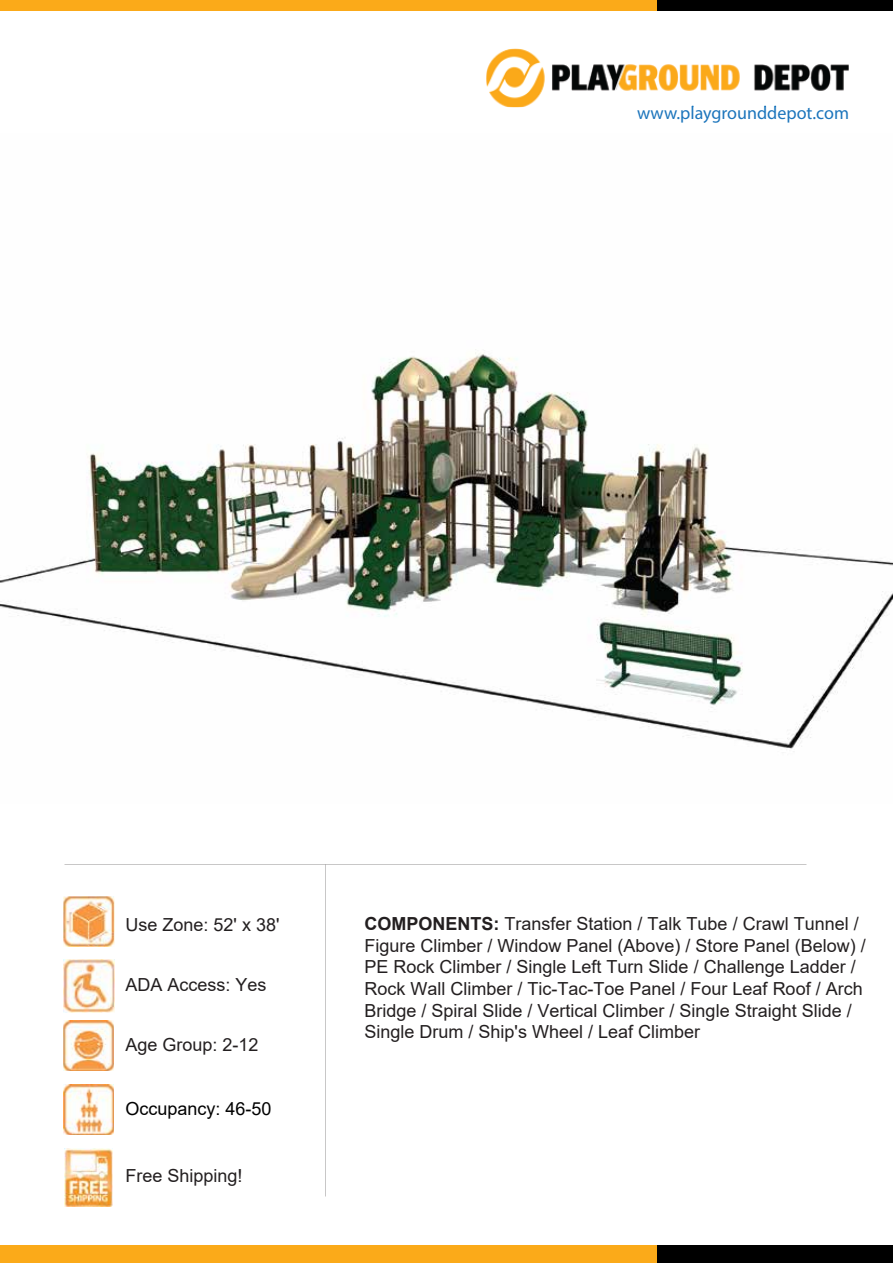
<style>
.page{position:relative;width:893px;height:1263px;background:#fff}
.page>*{position:absolute;margin:0;border:0;box-sizing:border-box;transform-origin:0 0}
.t1{font:18px/21.6px "Arial";color:#231f20}
.t2{font:18px "Myriad Pro";color:#1c75bc}
.t3{font:18px "Arial";color:#000}
.s1{font-weight:700}
</style>
<div class="page">
<div style="left:0;top:1245px;width:674px;height:18px;background:#fbaa19"></div>
<div style="left:658px;top:1245px;width:235px;height:18px;background:#000"></div>
<div style="left:0;top:0;width:674px;height:11px;background:#fbaa19"></div>
<div style="left:658px;top:0;width:235px;height:11px;background:#000"></div>
<img style="left:486px;top:49px;width:363px;height:58px">
<img style="left:692px;top:106px;width:84px;height:1px">
<img style="left:0;top:352px;width:893px;height:400px">
<img style="left:63px;top:896px;width:51px;height:50px">
<img style="left:63px;top:1021px;width:51px;height:50px">
<img style="left:64px;top:1085px;width:50px;height:50px">
<img style="left:65px;top:1148px;width:48px;height:58px">
<img style="left:63px;top:960px;width:51px;height:52px">
<p class="t2" style="left:637px;top:101px;width:213px">www.playgrounddepot.com</p>
<p class="t1" style="left:125px;top:913px;width:155px">Use Zone: 52' x 38'</p>
<p class="t1" style="left:125px;top:973px;width:143px">ADA Access: Yes</p>
<p class="t1" style="left:125px;top:1033px;width:135px">Age Group: 2-12</p>
<p class="t3" style="left:125px;top:1096px;width:148px">Occupancy: 46-50</p>
<p class="t1" style="left:125px;top:1165px;width:119px">Free Shipping!</p>
<p class="t1" style="left:365px;top:913px;width:503px"><span class="s1">COMPONENTS:</span> Transfer Station / Talk Tube / Crawl Tunnel / Figure Climber / Window Panel (Above) / Store Panel (Below) / PE Rock Climber / Single Left Turn Slide / Challenge Ladder / Rock Wall Climber / Tic-Tac-Toe Panel / Four Leaf Roof / Arch Bridge / Spiral Slide / Vertical Climber / Single Straight Slide / Single Drum / Ship's Wheel / Leaf Climber</p>
</div>
